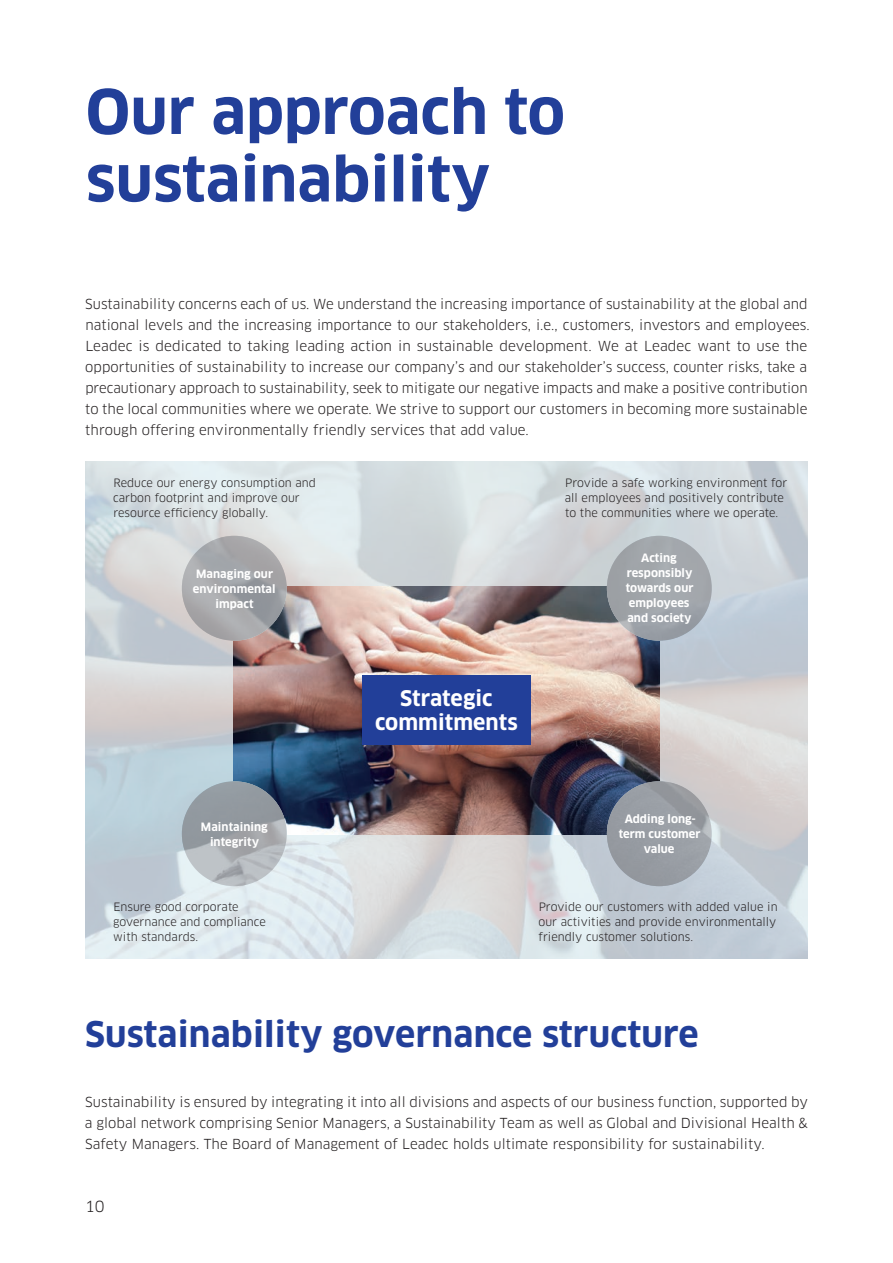
<style>
.page{position:relative;width:893px;height:1263px;background:#fff}
.page>*{position:absolute;margin:0;border:0;box-sizing:border-box;transform-origin:0 0}
.t1{font:700 60px/67.5px "Clan OT";color:#223f99}
.t2{font:700 34.5px "Clan OT";letter-spacing:.005em;color:#223f99}
.t3{font:700 21px/24px "Clan OT";letter-spacing:.005em;color:#fff;text-align:center}
.t4{font:15px "Clan OT";color:#231f20}
.t5{font:13.5px/21px "Clan OT";letter-spacing:.005em;color:#231f20;text-align:justify}
.t6{font:11.25px/15px "Clan OT";letter-spacing:.005em;color:#231f20}
.t7{font:700 11.25px/15px "Clan OT";letter-spacing:.005em;color:#fff;text-align:center}
</style>
<div class="page">
<svg style="left:85px;top:461px;width:723px;height:498px;background:#d1d7dc"></svg>
<img style="left:234px;top:586px;width:425px;height:248px">
<div style="left:362px;top:675px;width:169px;height:70px;background:#223f99"></div>
<svg style="left:182px;top:781px;width:105px;height:105px;background:#a1a6ac"></svg>
<svg style="left:182px;top:536px;width:105px;height:105px;background:#a4a5a9"></svg>
<div style="left:607px;top:781px;width:105px;height:105px;background:#989ca3;border-radius:50%"></div>
<div style="left:607px;top:536px;width:105px;height:105px;background:#a1a5ab;border-radius:50%"></div>
<h1 class="t1" style="left:86px;top:79px;width:481px">Our approach to sustainability</h1>
<p class="t5" style="left:85px;top:294px;width:726px;text-align:left">Sustainability concerns each of us. We understand the increasing importance of sustainability at the global and national levels and the increasing importance to our stakeholders, i.e., customers, investors and employees.<br>Leadec is dedicated to taking leading action in sustainable development. We at Leadec want to use the opportunities of sustainability to increase our company’s and our stakeholder’s success, counter risks, take a precautionary approach to sustainability, seek to mitigate our negative impacts and make a positive contribution to the local communities where we operate. We strive to support our customers in becoming more sustainable through offering environmentally friendly services that add value.</p>
<p class="t6" style="left:113px;top:475px;width:204px">Reduce our energy consumption and carbon footprint and improve our resource efficiency globally.</p>
<p class="t7" style="left:193px;top:566px;width:84px">Managing our environmental impact</p>
<p class="t7" style="left:201px;top:819px;width:68px">Maintaining integrity</p>
<h3 class="t3" style="left:375px;top:686px;width:144px">Strategic commitments</h3>
<p class="t6" style="left:565px;top:475px;width:224px">Provide a safe working environment for all employees and positively contribute to the communities where we operate.</p>
<p class="t7" style="left:626px;top:551px;width:69px">Acting responsibly towards our employees and society</p>
<p class="t7" style="left:619px;top:812px;width:83px">Adding long&shy;term customer value</p>
<p class="t6" style="left:113px;top:899px;width:154px">Ensure good corporate governance and compliance with standards.</p>
<p class="t6" style="left:538px;top:899px;width:241px">Provide our customers with added value in our activities and provide environmentally friendly customer solutions.</p>
<h2 class="t2" style="left:85px;top:1014px;width:615px">Sustainability governance structure</h2>
<p class="t5" style="left:85px;top:1092px;width:724px">Sustainability is ensured by integrating it into all divisions and aspects of our business function, supported by a global network comprising Senior Managers, a Sustainability Team as well as Global and Divisional Health &amp; Safety Managers. The Board of Management of Leadec holds ultimate responsibility for sustainability.</p>
<p class="t4" style="left:85px;top:1197px;width:21px">10</p>
</div>
